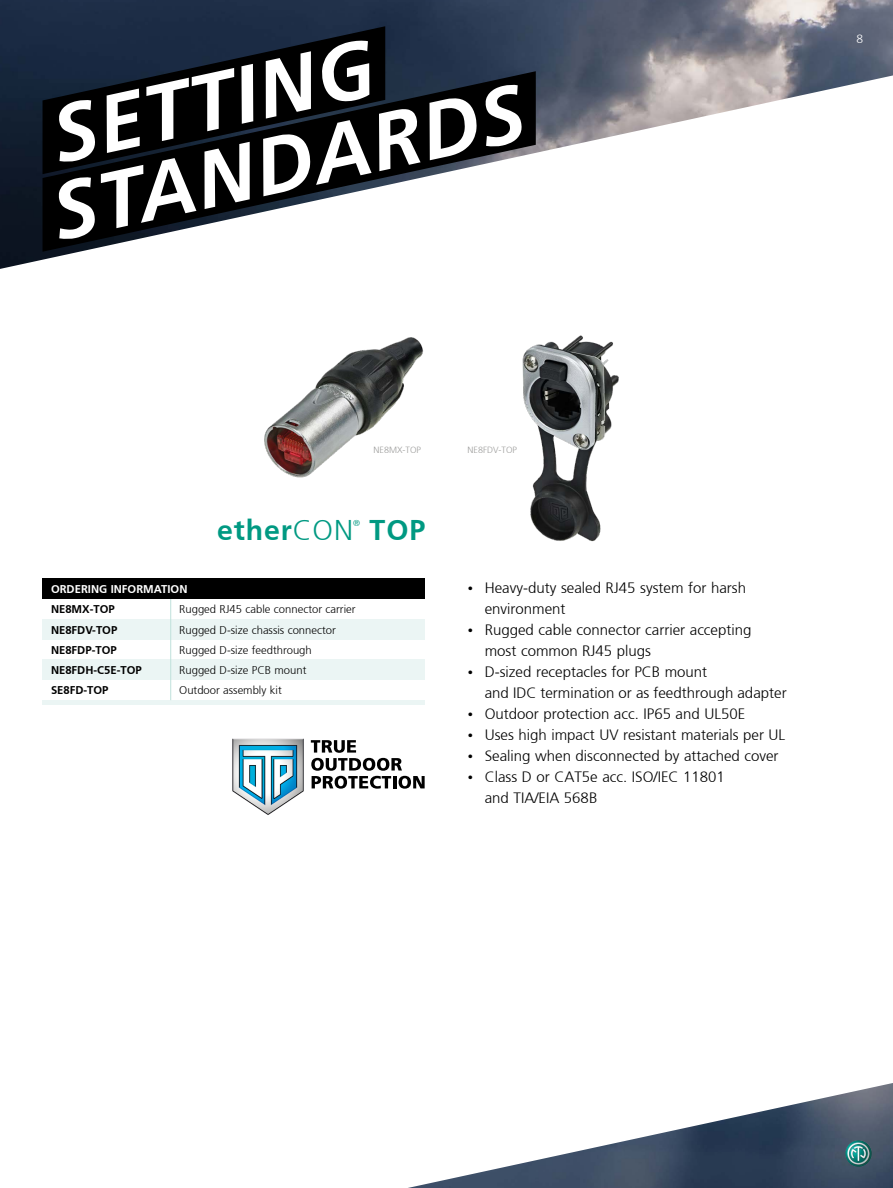
<style>
.page{position:relative;width:893px;height:1188px;background:#fff}
.page>*{position:absolute;margin:0;border:0;box-sizing:border-box;transform-origin:0 0}
.t1{font:italic 700 80.55px/75.3px "Frutiger";color:#fff}
.t2{font:700 28.5px "Frutiger";letter-spacing:.03em;color:#009982}
.t3{font:300 15px/21px "Frutiger";color:#000}
.t4{font:300 12px "Frutiger";color:#fff}
.t5{font:300 11.25px/20.2px "Frutiger";color:#000}
.t6{font:700 11.25px/20.2px "Frutiger";color:#000}
.t7{font:700 11.25px "Frutiger";color:#fff}
.t8{font:300 9px "Frutiger";color:#9d9d9c}
.t9{font:300 8.7px "Frutiger";color:#009982}
.s1{font-weight:300}
.s2{font-size:10.5px}
</style>
<div class="page">
<img style="left:0;top:0;width:893px;height:269px">
<img style="left:408px;top:1083px;width:485px;height:105px">
<img style="left:845px;top:1140px;width:27px;height:27px;border-radius:13px">
<svg style="left:43px;top:26px;width:342px;height:45px;background:#121d2f"></svg>
<svg style="left:43px;top:71px;width:493px;height:181px;fill:#000"></svg>
<img style="left:522px;top:335px;width:97px;height:207px">
<div style="left:43px;top:619px;width:382px;height:20px;background:#ebf5f4"></div>
<div style="left:43px;top:660px;width:382px;height:20px;background:#ebf5f4"></div>
<hr style="left:43px;top:700px;width:382px;height:4px;background:#ebf5f4">
<hr style="left:170px;top:597px;width:1px;height:103px;background:#bfe1db">
<div style="left:43px;top:579px;width:382px;height:20px;background:#000"></div>
<img style="left:232px;top:738px;width:72px;height:77px">
<svg style="left:311px;top:740px;width:114px;height:49px"></svg>
<img style="left:264px;top:337px;width:159px;height:141px">
<h1 class="t1" style="left:29px;top:101px;width:483px;rotate:-12deg">SETTING<br>STANDARDS</h1>
<p class="t4" style="left:856px;top:33px;width:8px">8</p>
<p class="t8" style="left:374px;top:445px;width:49px">NE8MX-TOP</p>
<p class="t7" style="left:51px;top:583px;width:138px">ORDERING INFORMATION</p>
<h2 class="t2" style="left:217px;top:513px;width:137px">ether<span class="s1">CON</span></h2>
<p class="t9" style="left:353px;top:518px;width:8px">®</p>
<h2 class="t2" style="left:370px;top:513px;width:57px">TOP</h2>
<p class="t6" style="left:51px;top:599px;width:92px">NE8MX-TOP<br>NE8FDV-TOP<br>NE8FDP-TOP<br>NE8FDH-C5E-TOP<br>SE8FD-TOP</p>
<p class="t5" style="left:179px;top:599px;width:178px">Rugged RJ45 cable connector carrier<br>Rugged D-size chassis connector<br>Rugged D-size feedthrough<br>Rugged D-size PCB mount<br>Outdoor assembly kit</p>
<p class="t8" style="left:467px;top:445px;width:51px">NE8FDV-TOP</p>
<p class="t3" style="left:485px;top:578px;width:263px;text-indent:-17px"><span class="s2">•</span> Heavy-duty sealed RJ45 system for harsh environment</p>
<p class="t3" style="left:485px;top:620px;width:268px;text-indent:-17px"><span class="s2">•</span> Rugged cable connector carrier accepting most common RJ45 plugs</p>
<p class="t3" style="left:485px;top:662px;width:303px;text-indent:-17px"><span class="s2">•</span> D-sized receptacles for PCB mount<br>and IDC termination or as feedthrough adapter</p>
<p class="t3" style="left:468px;top:704px;width:279px"><span class="s2">•</span> Outdoor protection acc. IP65 and UL50E</p>
<p class="t3" style="left:468px;top:725px;width:319px"><span class="s2">•</span> Uses high impact UV resistant materials per UL</p>
<p class="t3" style="left:468px;top:746px;width:312px"><span class="s2">•</span> Sealing when disconnected by attached cover</p>
<p class="t3" style="left:485px;top:767px;width:242px;text-indent:-17px"><span class="s2">•</span> Class D or CAT5e acc. ISO/IEC 11801 and TIA/EIA 568B</p>
</div>
